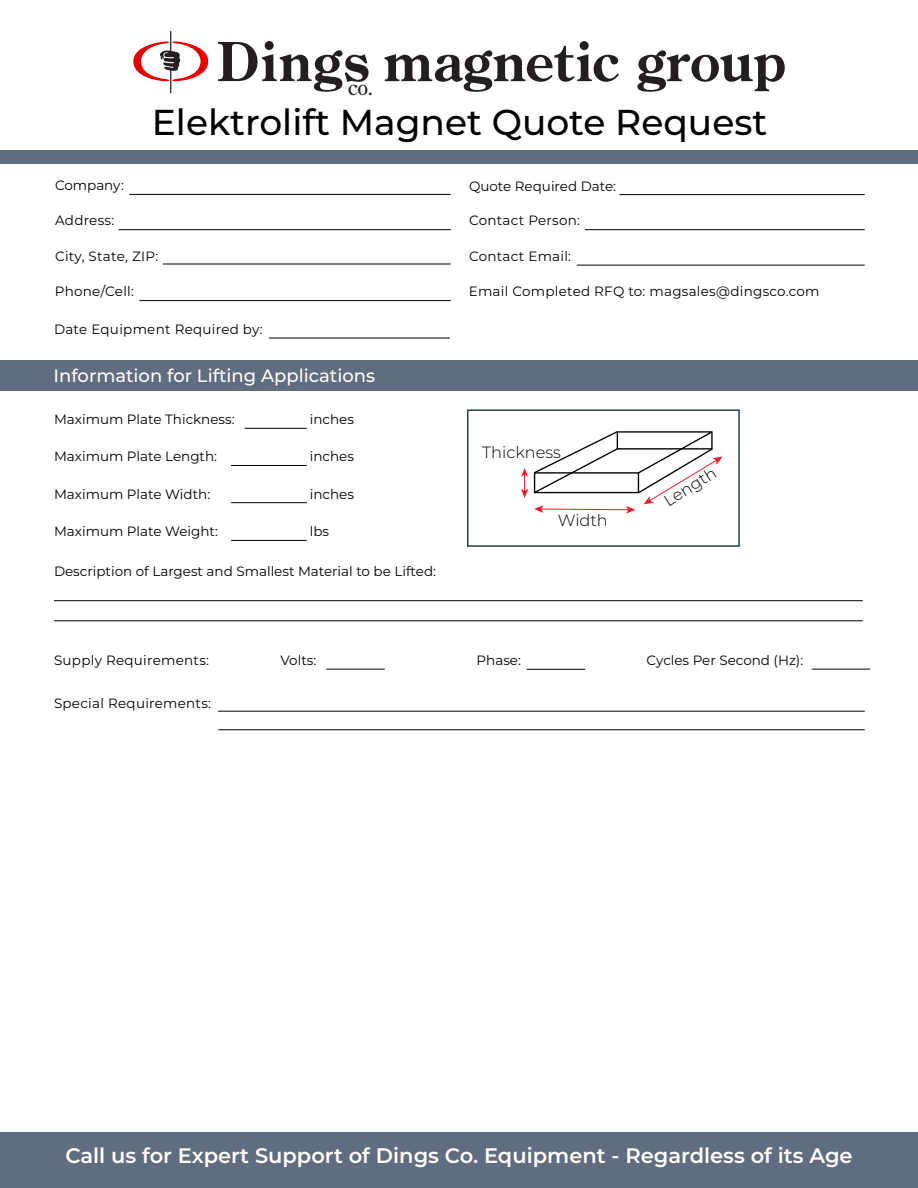
<style>
.page{position:relative;width:918px;height:1188px;background:#fff}
.page>*{position:absolute;margin:0;border:0;box-sizing:border-box;transform-origin:0 0}
.t1{font:700 53.4px "Century Old Style Std";letter-spacing:.02em;color:#231f20}
.t2{font:500 36px "Montserrat";color:#000}
.t3{font:600 21px "Montserrat";color:#fff}
.t4{font:20.7px "Century Old Style Std";color:#231f20}
.t5{font:500 18px "Montserrat";color:#fff}
.t6{font:300 16.2px "Montserrat";color:#000}
.t7{font:13.5px "Montserrat";color:#000}
.t8{font:13.5px "Montserrat";letter-spacing:.02em;color:#000}
</style>
<div class="page">
<div style="left:0;top:360px;width:918px;height:30px;background:#606c7f"></div>
<div style="left:0;top:150px;width:918px;height:13px;background:#606c7f"></div>
<hr style="left:129px;top:194px;width:322px;height:1px;background:#000">
<hr style="left:119px;top:229px;width:332px;height:1px;background:#000">
<hr style="left:163px;top:264px;width:288px;height:1px;background:#000">
<hr style="left:139px;top:300px;width:312px;height:1px;background:#000">
<hr style="left:620px;top:194px;width:245px;height:1px;background:#000">
<hr style="left:585px;top:229px;width:280px;height:1px;background:#000">
<hr style="left:577px;top:265px;width:288px;height:1px;background:#000">
<hr style="left:245px;top:428px;width:62px;height:1px;background:#000">
<hr style="left:231px;top:465px;width:76px;height:1px;background:#000">
<hr style="left:231px;top:540px;width:76px;height:1px;background:#000">
<hr style="left:54px;top:600px;width:809px;height:1px;background:#000">
<hr style="left:54px;top:621px;width:809px;height:1px;background:#000">
<hr style="left:218px;top:711px;width:647px;height:1px;background:#000">
<hr style="left:218px;top:730px;width:647px;height:1px;background:#000">
<hr style="left:326px;top:669px;width:59px;height:1px;background:#000">
<hr style="left:812px;top:669px;width:58px;height:1px;background:#000">
<hr style="left:527px;top:669px;width:58px;height:1px;background:#000">
<hr style="left:231px;top:502px;width:76px;height:1px;background:#000">
<svg style="left:521px;top:431px;width:202px;height:83px"></svg>
<div style="left:467px;top:409px;width:273px;height:138px;border:2px solid #2b3b54"></div>
<div style="left:0;top:1132px;width:918px;height:56px;background:#606c7f"></div>
<hr style="left:269px;top:338px;width:181px;height:1px;background:#000">
<svg style="left:133px;top:31px;width:75px;height:62px"></svg>
<h1 class="t1" style="left:217px;top:27px;width:571px">Dings magnetic group</h1>
<h3 class="t4" style="left:348px;top:75px;width:26px">co.</h3>
<h2 class="t2" style="left:152px;top:97px;width:617px">Elektrolift Magnet Quote Request</h2>
<p class="t7" style="left:55px;top:176px;width:70px">Company:</p>
<p class="t8" style="left:55px;top:211px;width:61px">Address:</p>
<p class="t8" style="left:55px;top:247px;width:105px">City, State, ZIP:</p>
<p class="t8" style="left:55px;top:282px;width:81px">Phone/Cell:</p>
<p class="t8" style="left:469px;top:282px;width:352px">Email Completed RFQ to: magsales@dingsco.com</p>
<p class="t7" style="left:469px;top:177px;width:149px">Quote Required Date:</p>
<p class="t8" style="left:469px;top:211px;width:113px">Contact Person:</p>
<p class="t8" style="left:469px;top:247px;width:104px">Contact Email:</p>
<p class="t8" style="left:54px;top:320px;width:210px">Date Equipment Required by:</p>
<h3 class="t5" style="left:54px;top:363px;width:323px">Information for Lifting Applications</h3>
<p class="t7" style="left:54px;top:410px;width:182px">Maximum Plate Thickness:</p>
<p class="t7" style="left:54px;top:447px;width:165px">Maximum Plate Length:</p>
<p class="t7" style="left:54px;top:484px;width:158px">Maximum Plate Width:</p>
<p class="t7" style="left:54px;top:522px;width:165px">Maximum Plate Weight:</p>
<p class="t7" style="left:310px;top:410px;width:46px">inches</p>
<p class="t7" style="left:310px;top:447px;width:46px">inches</p>
<p class="t7" style="left:310px;top:484px;width:46px">inches</p>
<p class="t7" style="left:310px;top:522px;width:21px">lbs</p>
<p class="t7" style="left:54px;top:562px;width:384px">Description of Largest and Smallest Material to be Lifted:</p>
<p class="t6" style="left:482px;top:441px;width:80px">Thickness</p>
<p class="t6" style="left:558px;top:510px;width:52px">Width</p>
<p class="t6" style="left:659px;top:493px;width:60px;rotate:-32deg">Length</p>
<p class="t8" style="left:54px;top:651px;width:157px">Supply Requirements:</p>
<p class="t8" style="left:54px;top:694px;width:159px">Special Requirements:</p>
<p class="t7" style="left:281px;top:651px;width:37px">Volts:</p>
<p class="t7" style="left:477px;top:651px;width:46px">Phase:</p>
<p class="t7" style="left:647px;top:651px;width:158px">Cycles Per Second (Hz):</p>
<h3 class="t3" style="left:65px;top:1141px;width:789px">Call us for Expert Support of Dings Co. Equipment - Regardless of its Age</h3>
</div>
